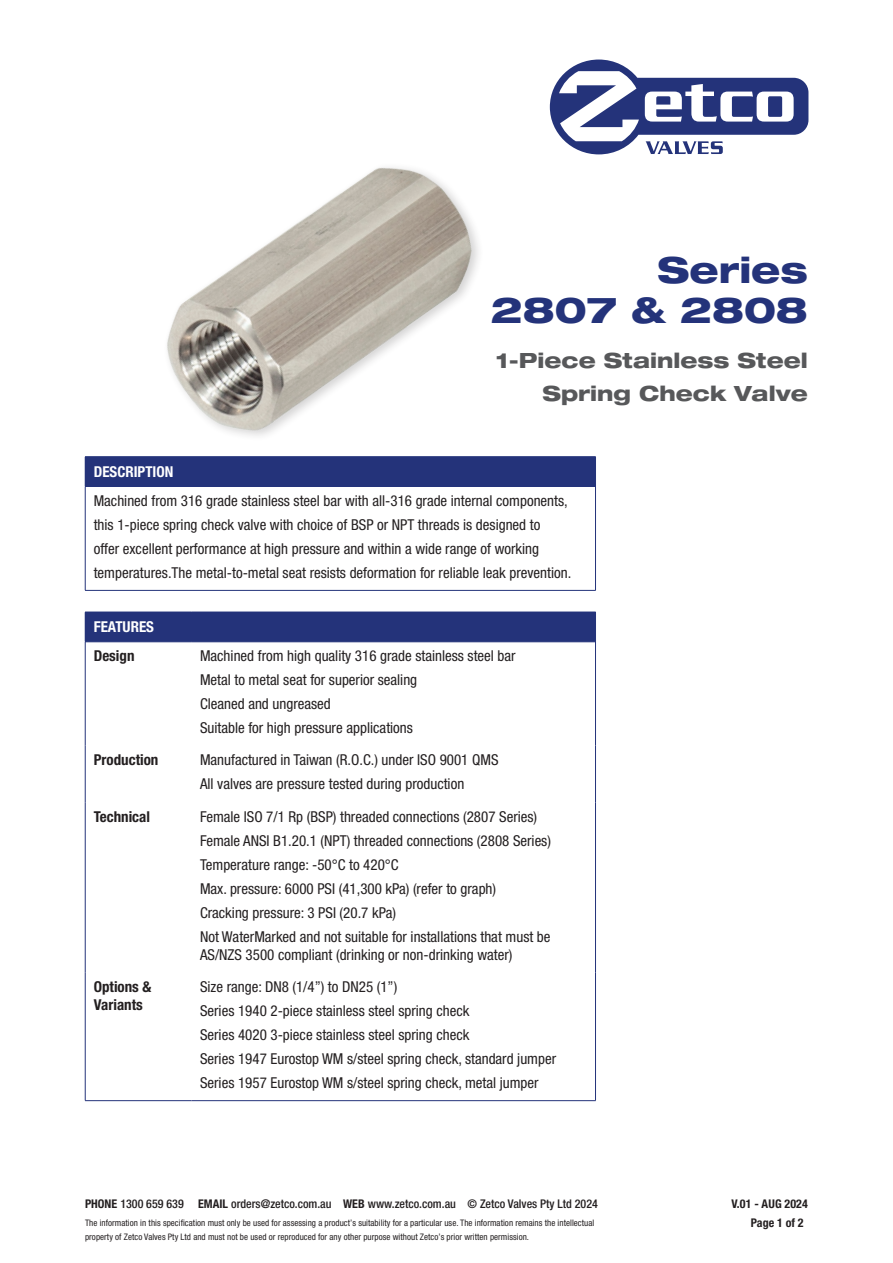
<style>
.page{position:relative;width:893px;height:1263px;background:#fff}
.page>*{position:absolute;margin:0;border:0;box-sizing:border-box;transform-origin:0 0}
.Page_1_Series{font:800 expanded 36px/39px "Helvetica Neue LT Pro";color:#24337a;text-align:right}
.t1{font:800 expanded 21px/33px "Helvetica Neue LT Pro";color:#57585a;text-align:right}
.Feature_Text{font:condensed 15px/18px "Helvetica Neue LT Pro";color:#231f20}
.Description_Text{font:condensed 15px/24px "Helvetica Neue LT Pro";color:#231f20}
.Feature_Text-2{font:700 condensed 15px/18px "Helvetica Neue LT Pro";color:#231f20}
.Table_Header{font:700 condensed 15px "Helvetica Neue LT Pro";color:#fff}
.Feature_Header{font:700 condensed 15px "Helvetica Neue LT Pro";color:#231f20}
.t2{font:500 condensed 12px "Helvetica Neue LT Pro";color:#231f20}
.t3{font:700 condensed 12px "Helvetica Neue LT Pro";letter-spacing:.01em;color:#231f20}
.t4{font:condensed 9px/13.5px "Helvetica Neue LT Pro";letter-spacing:.005em;color:#231f20}
.s1{font-weight:700}
</style>
<div class="page">
<svg style="left:550px;top:60px;width:258px;height:94px"></svg>
<div style="left:85px;top:457px;width:510px;height:29px;background:#24337a"></div>
<hr style="left:85px;top:456px;width:511px;height:1px;background:#24337a">
<svg style="left:595px;top:457px;width:1px;height:29px"></svg>
<hr style="left:85px;top:486px;width:511px;height:1px;background:#24337a">
<hr style="left:85px;top:487px;width:1px;height:103px;background:#24337a">
<hr style="left:595px;top:487px;width:1px;height:103px;background:#24337a">
<hr style="left:85px;top:590px;width:511px;height:1px;background:#24337a">
<div style="left:85px;top:612px;width:510px;height:30px;background:#24337a"></div>
<hr style="left:595px;top:612px;width:1px;height:30px;background:#24337a">
<hr style="left:595px;top:642px;width:1px;height:104px;background:#24337a">
<hr style="left:595px;top:746px;width:1px;height:57px;background:#24337a">
<hr style="left:595px;top:803px;width:1px;height:170px;background:#24337a">
<hr style="left:595px;top:973px;width:1px;height:127px;background:#24337a">
<hr style="left:85px;top:642px;width:1px;height:104px;background:#24337a">
<hr style="left:85px;top:746px;width:1px;height:57px;background:#24337a">
<hr style="left:85px;top:803px;width:1px;height:170px;background:#24337a">
<hr style="left:85px;top:973px;width:1px;height:127px;background:#24337a">
<hr style="left:85px;top:1100px;width:107px;height:1px;background:#24337a">
<hr style="left:192px;top:1100px;width:404px;height:1px;background:#24337a">
<img style="left:167px;top:167px;width:312px;height:269px">
<p class="Page_1_Series" style="left:491px;top:250px;width:319px">Series<br>2807 &amp; 2808</p>
<p class="t1" style="left:496px;top:344px;width:313px">1-Piece Stainless Steel<br>Spring Check Valve</p>
<p class="Table_Header" style="left:94px;top:463px;width:81px">DESCRIPTION</p>
<p class="Description_Text" style="left:94px;top:488px;width:479px">Machined from 316 grade stainless steel bar with all-316 grade internal components, this 1-piece spring check valve with choice of BSP or NPT threads is designed to<br>offer excellent performance at high pressure and within a wide range of working temperatures.The metal-to-metal seat resists deformation for reliable leak prevention.</p>
<p class="Table_Header" style="left:94px;top:618px;width:62px">FEATURES</p>
<p class="Feature_Header" style="left:94px;top:646px;width:42px">Design</p>
<p class="Feature_Text" style="left:200px;top:646px;width:317px">Machined from high quality 316 grade stainless steel bar</p>
<p class="Feature_Text" style="left:200px;top:670px;width:219px">Metal to metal seat for superior sealing</p>
<p class="Feature_Text" style="left:200px;top:694px;width:132px">Cleaned and ungreased</p>
<p class="Feature_Text" style="left:200px;top:718px;width:214px">Suitable for high pressure applications</p>
<p class="Feature_Header" style="left:94px;top:750px;width:66px">Production</p>
<p class="Feature_Text" style="left:200px;top:750px;width:300px">Manufactured in Taiwan (R.O.C.) under ISO 9001 QMS</p>
<p class="Feature_Text" style="left:200px;top:774px;width:266px">All valves are pressure tested during production</p>
<p class="Feature_Text-2" style="left:94px;top:808px;width:58px">Technical</p>
<p class="Feature_Text" style="left:200px;top:807px;width:339px">Female ISO 7/1 Rp (BSP) threaded connections (2807 Series)</p>
<p class="Feature_Text" style="left:200px;top:831px;width:352px">Female ANSI B1.20.1 (NPT) threaded connections (2808 Series)</p>
<p class="Feature_Text" style="left:200px;top:855px;width:200px">Temperature range: -50°C to 420°C</p>
<p class="Feature_Text" style="left:200px;top:879px;width:298px">Max. pressure: 6000 PSI (41,300 kPa) (refer to graph)</p>
<p class="Feature_Text" style="left:200px;top:903px;width:197px">Cracking pressure: 3 PSI (20.7 kPa)</p>
<p class="Feature_Text" style="left:200px;top:927px;width:352px">Not WaterMarked and not suitable for installations that must be<br>AS/NZS 3500 compliant (drinking or non-drinking water)</p>
<p class="Feature_Text-2" style="left:94px;top:978px;width:59px">Options &amp;<br>Variants</p>
<p class="Feature_Text" style="left:200px;top:977px;width:199px">Size range: DN8 (1/4”) to DN25 (1”)</p>
<p class="Feature_Text" style="left:200px;top:1001px;width:271px">Series 1940 2-piece stainless steel spring check</p>
<p class="Feature_Text" style="left:200px;top:1025px;width:271px">Series 4020 3-piece stainless steel spring check</p>
<p class="Feature_Text" style="left:200px;top:1049px;width:358px">Series 1947 Eurostop WM s/steel spring check, standard jumper</p>
<p class="Feature_Text" style="left:200px;top:1073px;width:340px">Series 1957 Eurostop WM s/steel spring check, metal jumper</p>
<p class="t2" style="left:85px;top:1196px;width:514px"><span class="s1">PHONE</span> 1300 659 639 <span class="s1">EMAIL</span> orders@zetco.com.au <span class="s1">WEB</span> www.zetco.com.au © Zetco Valves Pty Ltd 2024</p>
<p class="t4" style="left:85px;top:1216px;width:511px">The information in this specification must only be used for assessing a product’s suitability for a particular use. The information remains the intellectual property of Zetco Valves Pty Ltd and must not be used or reproduced for any other purpose without Zetco’s prior written permission.</p>
<p class="t3" style="left:731px;top:1196px;width:78px">V.01 - Aug 2024</p>
<p class="t3" style="left:751px;top:1215px;width:54px">Page 1 of 2</p>
</div>
